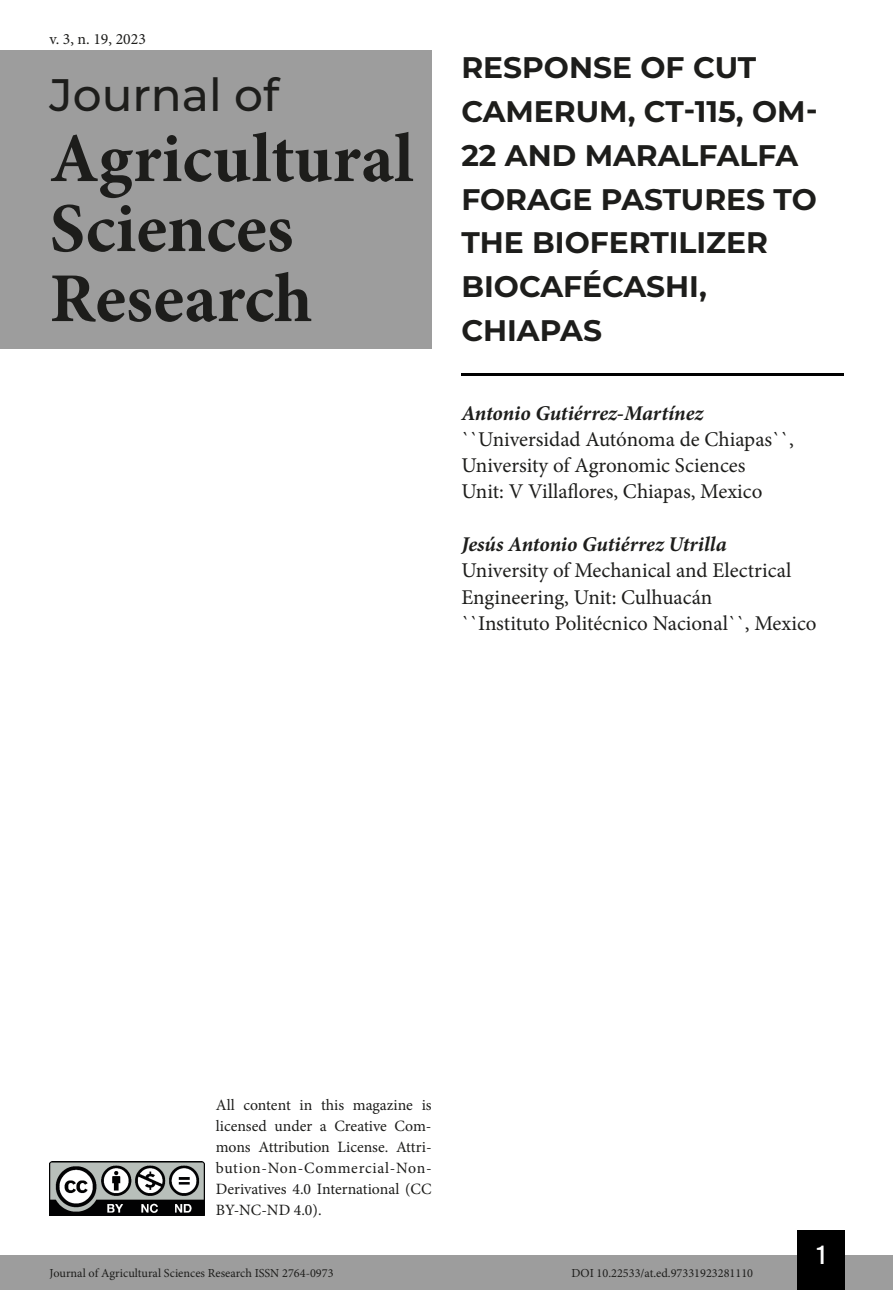
<style>
.page{position:relative;width:893px;height:1290px;background:#fff}
.page>*{position:absolute;margin:0;border:0;box-sizing:border-box;transform-origin:0 0}
.t1{font:700 70px/70px "Minion Pro";color:#1d1d1b}
.t2{font:500 45.5px "Montserrat";color:#1d1d1b}
.t3{font:700 29.75px/43.8px "Montserrat";color:#1d1d1b}
.t4{font:26.25px "Bebas Kai";color:#fff}
.t5{font:21px/26.2px "Minion Pro";color:#1d1d1b}
.t6{font:italic 700 21px "Minion Pro";letter-spacing:-.005em;color:#1d1d1b}
.t7{font:15.75px/21px "Minion Pro";color:#1d1d1b;text-align:justify}
.t8{font:12.25px "Minion Pro";color:#1d1d1b}
</style>
<div class="page">
<div style="left:0;top:1255px;width:893px;height:35px;background:#9d9d9d"></div>
<div style="left:797px;top:1230px;width:48px;height:60px;background:#000"></div>
<img style="left:50px;top:1161px;width:154px;height:54px">
<div style="left:0;top:50px;width:432px;height:298px;background:#9d9d9d"></div>
<hr style="left:461px;top:373px;width:382px;height:3px;background:#000">
<p class="t7" style="left:50px;top:28px;width:98px">v. 3, n. 19, 2023</p>
<h2 class="t2" style="left:50px;top:63px;width:231px">Journal of</h2>
<h1 class="t1" style="left:50px;top:123px;width:366px">Agricultural<br>Sciences<br>Research</h1>
<h3 class="t3" style="left:461px;top:44px;width:358px">RESPONSE OF CUT<br>CAMERUM, CT-115, OM-<br>22 AND MARALFALFA<br>FORAGE PASTURES TO<br>THE BIOFERTILIZER<br>BIOCAFÉCASHI,<br>CHIAPAS</h3>
<p class="t6" style="left:461px;top:398px;width:243px">Antonio Gutiérrez-Martínez</p>
<p class="t5" style="left:461px;top:426px;width:334px">``Universidad Autónoma de Chiapas``,<br>University of Agronomic Sciences<br>Unit: V Villaflores, Chiapas, Mexico</p>
<p class="t6" style="left:461px;top:529px;width:267px">Jesús Antonio Gutiérrez Utrilla</p>
<p class="t5" style="left:461px;top:557px;width:357px">University of Mechanical and Electrical<br>Engineering, Unit: Culhuacán<br>``Instituto Politécnico Nacional``, Mexico</p>
<p class="t7" style="left:216px;top:1095px;width:217px">All content in this magazine is licensed under a Creative Com&shy;mons Attribution License. Attri&shy;bution-Non-Commercial-Non-Derivatives 4.0 International (CC BY-NC-ND 4.0).</p>
<p class="t4" style="left:817px;top:1241px;width:10px">1</p>
<p class="t8" style="left:50px;top:1265px;width:285px">Journal of Agricultural Sciences Research ISSN 2764-0973</p>
<p class="t8" style="left:571px;top:1265px;width:183px">DOI 10.22533/at.ed.97331923281110</p>
</div>
